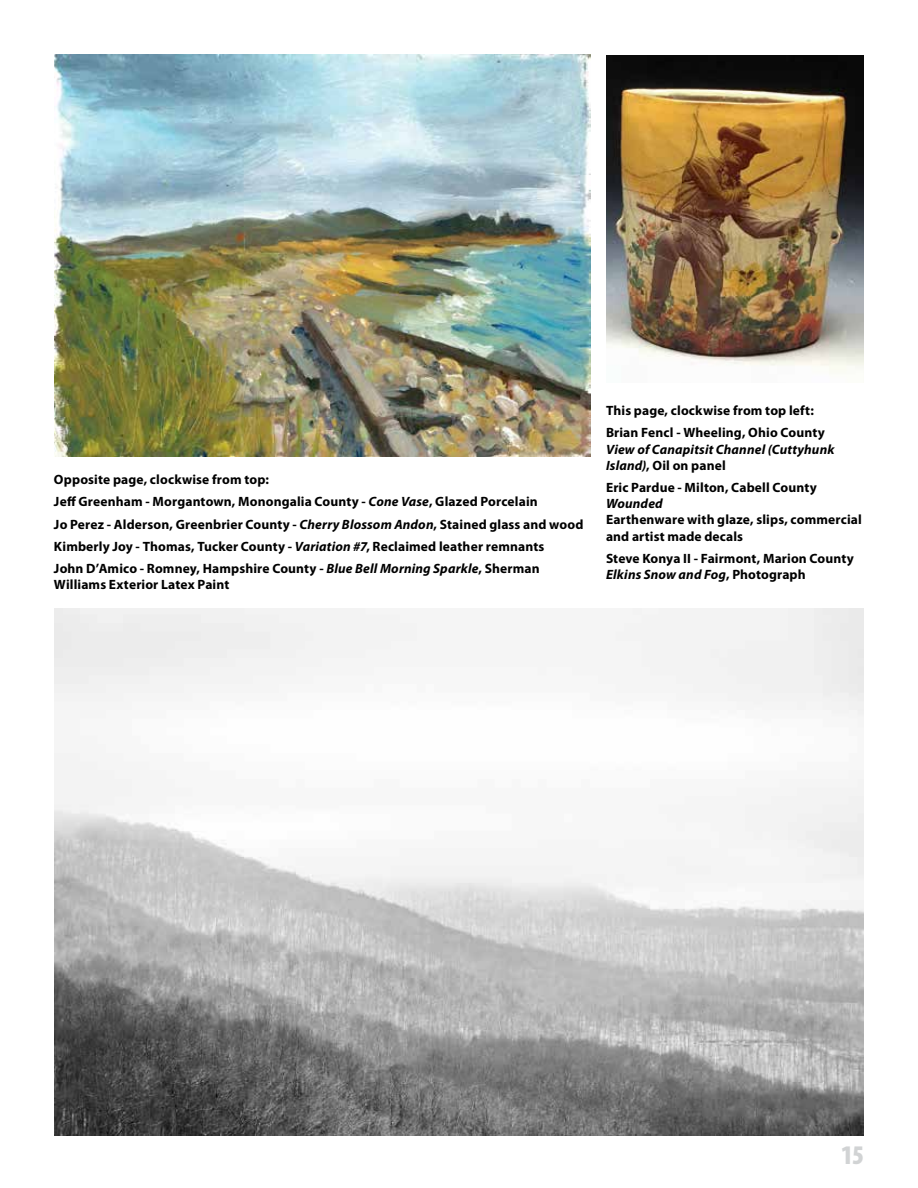
<style>
.page{position:relative;width:918px;height:1188px;background:#fff}
.page>*{position:absolute;margin:0;border:0;box-sizing:border-box;transform-origin:0 0}
.t1{font:900 condensed 27px "Myriad Pro";color:#d1d3d4}
.t2{font:700 13.5px/22.2px "Myriad Pro";letter-spacing:.01em;color:#000}
.t3{font:italic 700 13.5px/16.2px "Myriad Pro";letter-spacing:.01em;color:#000}
.s1{font-style:italic}
.s2{font-style:normal}
</style>
<div class="page">
<img style="left:606px;top:55px;width:258px;height:318px">
<img style="left:54px;top:54px;width:537px;height:402px">
<img style="left:54px;top:608px;width:810px;height:527px">
<p class="t2" style="left:54px;top:468px;width:531px">Opposite page, clockwise from top:<br>Jeff Greenham - Morgantown, Monongalia County - <span class="s1">Cone Vase</span>, Glazed Porcelain<br>Jo Perez - Alderson, Greenbrier County - <span class="s1">Cherry Blossom Andon</span>, Stained glass and wood Kimberly Joy - Thomas, Tucker County - <span class="s1">Variation #7</span>, Reclaimed leather remnants<br>John D’Amico - Romney, Hampshire County - <span class="s1">Blue Bell Morning Sparkle</span>, Sherman</p>
<p class="t2" style="left:54px;top:573px;width:177px">Williams Exterior Latex Paint</p>
<p class="t2" style="left:606px;top:399px;width:220px">This page, clockwise from top left:<br>Brian Fencl - Wheeling, Ohio County</p>
<p class="t3" style="left:606px;top:440px;width:230px">View of Canapitsit Channel (Cuttyhunk<br>Island)<span class="s2">, Oil on panel</span></p>
<p class="t2" style="left:606px;top:476px;width:212px">Eric Pardue - Milton, Cabell County</p>
<p class="t3" style="left:606px;top:495px;width:58px">Wounded</p>
<p class="t2" style="left:606px;top:511px;width:257px;line-height:16.2px">Earthenware with glaze, slips, commercial and artist made decals</p>
<p class="t2" style="left:606px;top:550px;width:249px;line-height:16.2px">Steve Konya II - Fairmont, Marion County<br><span class="s1">Elkins Snow and Fog</span>, Photograph</p>
<h1 class="t1" style="left:841px;top:1138px;width:24px">15</h1>
</div>
